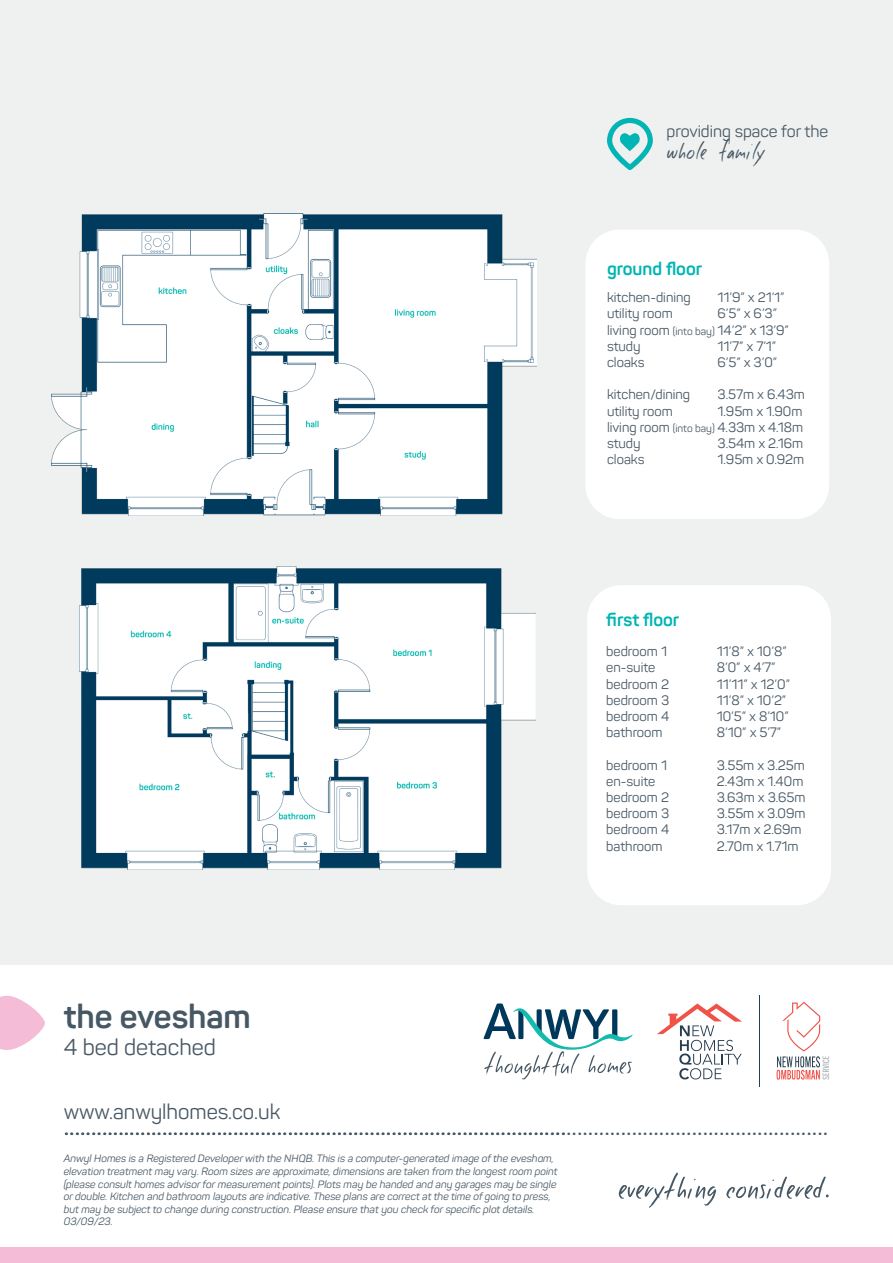
<style>
.page{position:relative;width:893px;height:1263px;background:#eff1f0}
.page>*{position:absolute;margin:0;border:0;box-sizing:border-box;transform-origin:0 0}
.t1{font:700 33px "Panton";color:#475865}
.t2{font:24px "Good Foot";color:#475865}
.t3{font:22.5px "Panton";color:#475865}
.t4{font:21px "Varela Round";color:#475865}
.t5{font:21px "Panton";color:#475865}
.t6{font:700 18px "Panton";color:#00b5b3}
.t7{font:16.5px "Panton";color:#475865}
.t8{font:13.5px "Panton";color:#475865}
.t9{font:italic 10.5px/12.6px "Panton";color:#475865}
.s1{font-size:10.5px}
.s2{font-style:inherit}
</style>
<div class="page">
<div style="left:0;top:965px;width:893px;height:298px;background:#fff"></div>
<svg style="left:777px;top:1002px;width:52px;height:77px"></svg>
<svg style="left:657px;top:1003px;width:85px;height:76px"></svg>
<hr style="left:759px;top:996px;width:1px;height:91px;background:#273d50">
<svg style="left:484px;top:1003px;width:149px;height:76px"></svg>
<svg style="left:619px;top:1172px;width:97px;height:36px"></svg>
<svg style="left:726px;top:1176px;width:103px;height:23px"></svg>
<div style="left:587px;top:585px;width:244px;height:320px;background:#fff;border-radius:34px"></div>
<div style="left:585px;top:230px;width:244px;height:289px;background:#fff;border-radius:34px"></div>
<div style="left:0;top:1247px;width:893px;height:16px;background:#f4bcd6"></div>
<svg style="left:0;top:996px;width:45px;height:54px"></svg>
<svg style="left:607px;top:118px;width:46px;height:52px"></svg>
<img style="left:51px;top:214px;width:485px;height:301px">
<img style="left:79px;top:567px;width:457px;height:302px">
<p class="t7" style="left:666px;top:121px;width:163px">providing space for the</p>
<p class="t2" style="left:666px;top:136px;width:100px">whole family</p>
<p class="t6" style="left:607px;top:258px;width:97px">ground floor</p>
<p class="t8" style="left:607px;top:289px;width:85px">kitchen-dining</p>
<p class="t8" style="left:718px;top:289px;width:68px">11’9” x 21’1”</p>
<p class="t8" style="left:607px;top:305px;width:67px">utility room</p>
<p class="t8" style="left:718px;top:305px;width:61px">6’5” x 6’3”</p>
<p class="t8" style="left:607px;top:322px;width:183px">living room <span class="s1">(into bay)</span> 14’2” x 13’9”</p>
<p class="t8" style="left:607px;top:338px;width:35px">study</p>
<p class="t8" style="left:718px;top:338px;width:60px">11’7” x 7’1”</p>
<p class="t8" style="left:607px;top:354px;width:39px">cloaks</p>
<p class="t8" style="left:718px;top:354px;width:61px">6’5” x 3’0”</p>
<p class="t8" style="left:607px;top:386px;width:85px">kitchen/dining</p>
<p class="t8" style="left:718px;top:386px;width:89px">3.57m x 6.43m</p>
<p class="t8" style="left:607px;top:403px;width:67px">utility room</p>
<p class="t8" style="left:718px;top:403px;width:86px">1.95m x 1.90m</p>
<p class="t8" style="left:607px;top:419px;width:198px">living room <span class="s1">(into bay)</span> 4.33m x 4.18m</p>
<p class="t8" style="left:607px;top:435px;width:35px">study</p>
<p class="t8" style="left:718px;top:435px;width:87px">3.54m x 2.16m</p>
<p class="t8" style="left:607px;top:451px;width:39px">cloaks</p>
<p class="t8" style="left:718px;top:451px;width:88px">1.95m x 0.92m</p>
<p class="t6" style="left:606px;top:608px;width:74px">first floor</p>
<p class="t1" style="left:64px;top:996px;width:189px">the evesham</p>
<p class="t3" style="left:64px;top:1034px;width:153px">4 bed detached</p>
<p class="t8" style="left:606px;top:643px;width:62px">bedroom 1</p>
<p class="t8" style="left:717px;top:643px;width:71px">11’8” x 10’8”</p>
<p class="t8" style="left:606px;top:659px;width:51px">en-suite</p>
<p class="t8" style="left:717px;top:659px;width:60px">8’0” x 4’7”</p>
<p class="t8" style="left:606px;top:676px;width:64px">bedroom 2</p>
<p class="t8" style="left:717px;top:676px;width:75px">11’11” x 12’0”</p>
<p class="t8" style="left:606px;top:692px;width:64px">bedroom 3</p>
<p class="t8" style="left:717px;top:692px;width:71px">11’8” x 10’2”</p>
<p class="t8" style="left:606px;top:708px;width:64px">bedroom 4</p>
<p class="t8" style="left:717px;top:708px;width:73px">10’5” x 8’10”</p>
<p class="t8" style="left:606px;top:724px;width:58px">bathroom</p>
<p class="t8" style="left:717px;top:724px;width:66px">8’10” x 5’7”</p>
<p class="t8" style="left:606px;top:757px;width:62px">bedroom 1</p>
<p class="t8" style="left:717px;top:757px;width:89px">3.55m x 3.25m</p>
<p class="t8" style="left:606px;top:773px;width:51px">en-suite</p>
<p class="t8" style="left:717px;top:773px;width:88px">2.43m x 1.40m</p>
<p class="t8" style="left:606px;top:789px;width:64px">bedroom 2</p>
<p class="t8" style="left:717px;top:789px;width:90px">3.63m x 3.65m</p>
<p class="t8" style="left:606px;top:805px;width:64px">bedroom 3</p>
<p class="t8" style="left:717px;top:805px;width:90px">3.55m x 3.09m</p>
<p class="t8" style="left:606px;top:821px;width:64px">bedroom 4</p>
<p class="t8" style="left:717px;top:821px;width:86px">3.17m x 2.69m</p>
<p class="t8" style="left:606px;top:838px;width:58px">bathroom</p>
<p class="t8" style="left:717px;top:838px;width:83px">2.70m x 1.71m</p>
<h3 class="t5" style="left:64px;top:1099px;width:218px">www.anwylhomes.co.uk</h3>
<p class="t4" style="left:64px;top:1115px;width:766px">............................................................................................................................................</p>
<p class="t9" style="left:64px;top:1152px;width:495px">Anwyl Homes is a Registered Developer with the NHQB. This is a computer-generated image of the <span class="s2">evesham</span>, elevation treatment may vary. Room sizes are approximate, dimensions are taken from the longest room point (please consult homes advisor for measurement points). Plots may be handed and any garages may be single or double. Kitchen and bathroom layouts are indicative. These plans are correct at the time of going to press, but may be subject to change during construction. Please ensure that you check for specific plot details.<br>03/09/23.</p>
</div>
